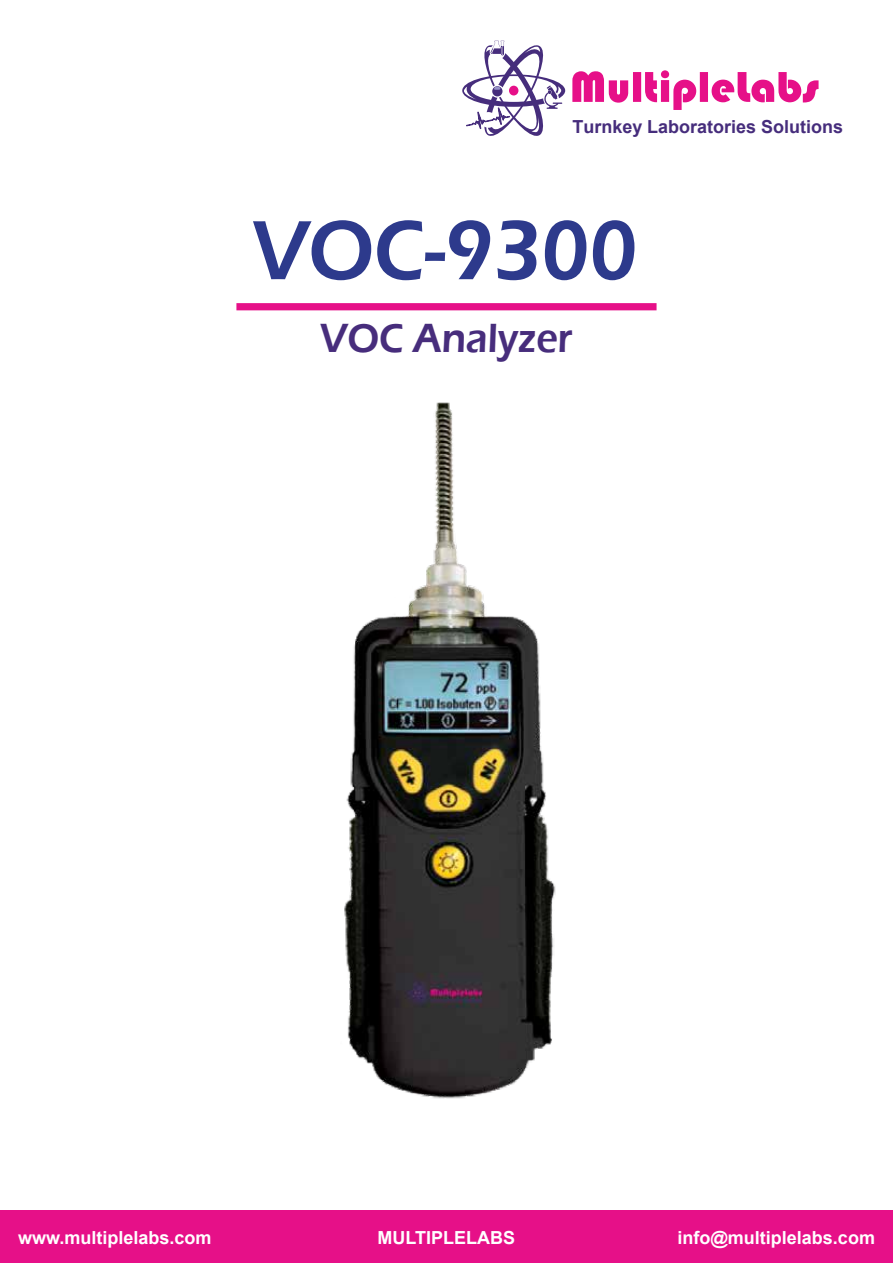
<style>
.page{position:relative;width:893px;height:1263px;background:#fff}
.page>*{position:absolute;margin:0;border:0;box-sizing:border-box;transform-origin:0 0}
.t1{font:600 87px "Eras ITC";color:#2d3a8c;scale:.9 1}
.t2{font:600 42px "Eras ITC";color:#472d7c;scale:.9 1}
.t3{font:700 18px "Arial";color:#fff}
.t4{font:700 18px "Arial";color:#462d7c}
</style>
<div class="page">
<svg style="left:572px;top:70px;width:246px;height:40px"></svg>
<svg style="left:462px;top:41px;width:103px;height:95px"></svg>
<div style="left:0;top:1211px;width:893px;height:52px;background:#e61088"></div>
<div style="left:236px;top:303px;width:421px;height:7px;background:#e61088;border:4px solid #e61088"></div>
<img style="left:344px;top:403px;width:212px;height:696px">
<p class="t4" style="left:572px;top:114px;width:272px">Turnkey Laboratories Solutions</p>
<h1 class="t1" style="left:252px;top:201px;width:429px">VOC-9300</h1>
<h2 class="t2" style="left:320px;top:314px;width:282px">VOC Analyzer</h2>
<p class="t3" style="left:18px;top:1225px;width:195px">www.multiplelabs.com</p>
<p class="t3" style="left:378px;top:1225px;width:139px">MULTIPLELABS</p>
<p class="t3" style="left:677px;top:1225px;width:199px">info@multiplelabs.com</p>
</div>
